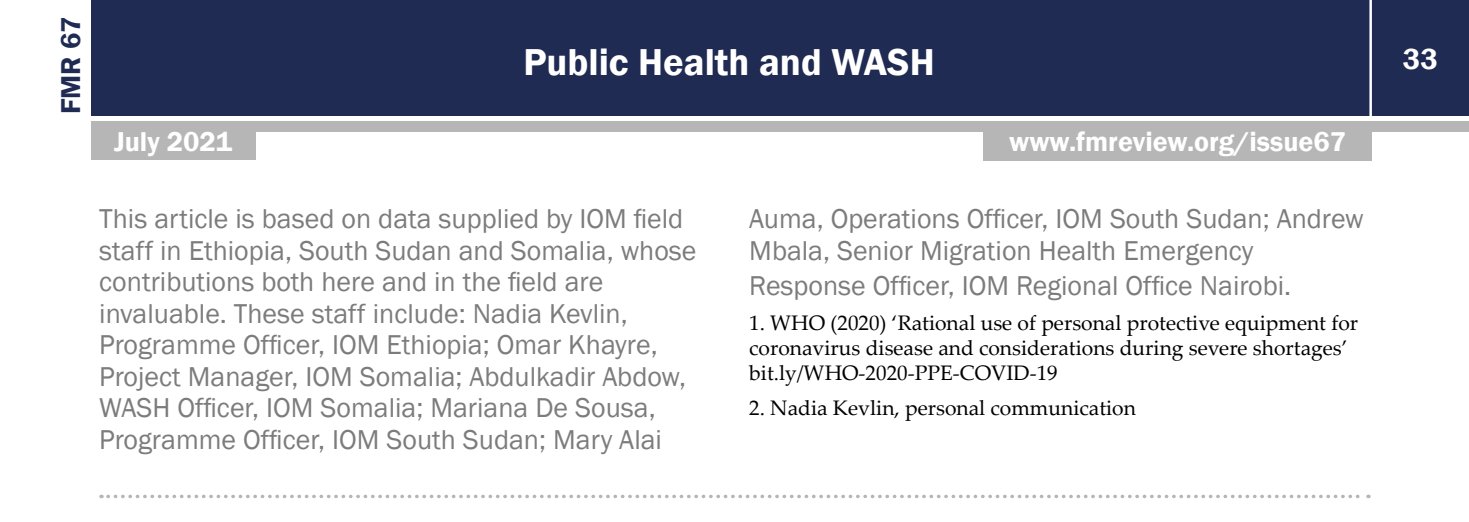
<style>
.page{position:relative;width:1469px;height:522px;background:#fff}
.page>*{position:absolute;margin:0;border:0;box-sizing:border-box;transform-origin:0 0}
.t1{font:600 38.5px "Franklin Gothic";color:#fff}
.t2{font:600 29.75px "Franklin Gothic";color:#fff}
.t3{font:28px/31.5px "Franklin Gothic";color:#7c7c7c}
.t4{font:600 28px "Franklin Gothic";color:#fff}
.t5{font:600 28px "Franklin Gothic";color:#202b53}
.t6{font:21px/25.2px "Palatino Linotype";color:#000}
</style>
<div class="page">
<div style="left:91px;top:0;width:1377px;height:116px;background:#202b53"></div>
<div style="left:91px;top:121px;width:1377px;height:11px;background:#b6b6b6"></div>
<hr style="left:1369px;top:0;width:2px;height:119px;background:#fff">
<div style="left:91px;top:128px;width:164px;height:32px;background:#b6b6b6"></div>
<div style="left:983px;top:129px;width:388px;height:31px;background:#b6b6b6"></div>
<svg style="left:108px;top:494px;width:1260px;height:4px"></svg>
<p class="t5" style="left:53px;top:114px;width:99px;rotate:-90deg">FMR 67</p>
<h1 class="t1" style="left:523px;top:39px;width:413px">Public Health and WASH</h1>
<p class="t2" style="left:1402px;top:40px;width:36px">33</p>
<p class="t4" style="left:114px;top:125px;width:120px">July 2021</p>
<p class="t4" style="left:1009px;top:125px;width:339px">www.fmreview.org/issue67</p>
<p class="t3" style="left:99px;top:203px;width:599px">This article is based on data supplied by IOM field staff in Ethiopia, South Sudan and Somalia, whose contributions both here and in the field are invaluable. These staff include: Nadia Kevlin, Programme Officer, IOM Ethiopia; Omar Khayre, Project Manager, IOM Somalia; Abdulkadir Abdow, WASH Officer, IOM Somalia; Mariana De Sousa, Programme Officer, IOM South Sudan; Mary Alai</p>
<p class="t3" style="left:749px;top:203px;width:616px">Auma, Operations Officer, IOM South Sudan; Andrew<br>Mbala, Senior Migration Health Emergency</p>
<p class="t3" style="left:749px;top:270px;width:543px">Response Officer, IOM Regional Office Nairobi.</p>
<p class="t6" style="left:749px;top:309px;width:610px">1. WHO (2020) ‘Rational use of personal protective equipment for coronavirus disease and considerations during severe shortages’ bit.ly/WHO-2020-PPE-COVID-19</p>
<p class="t6" style="left:749px;top:395px;width:388px">2. Nadia Kevlin, personal communication</p>
</div>
